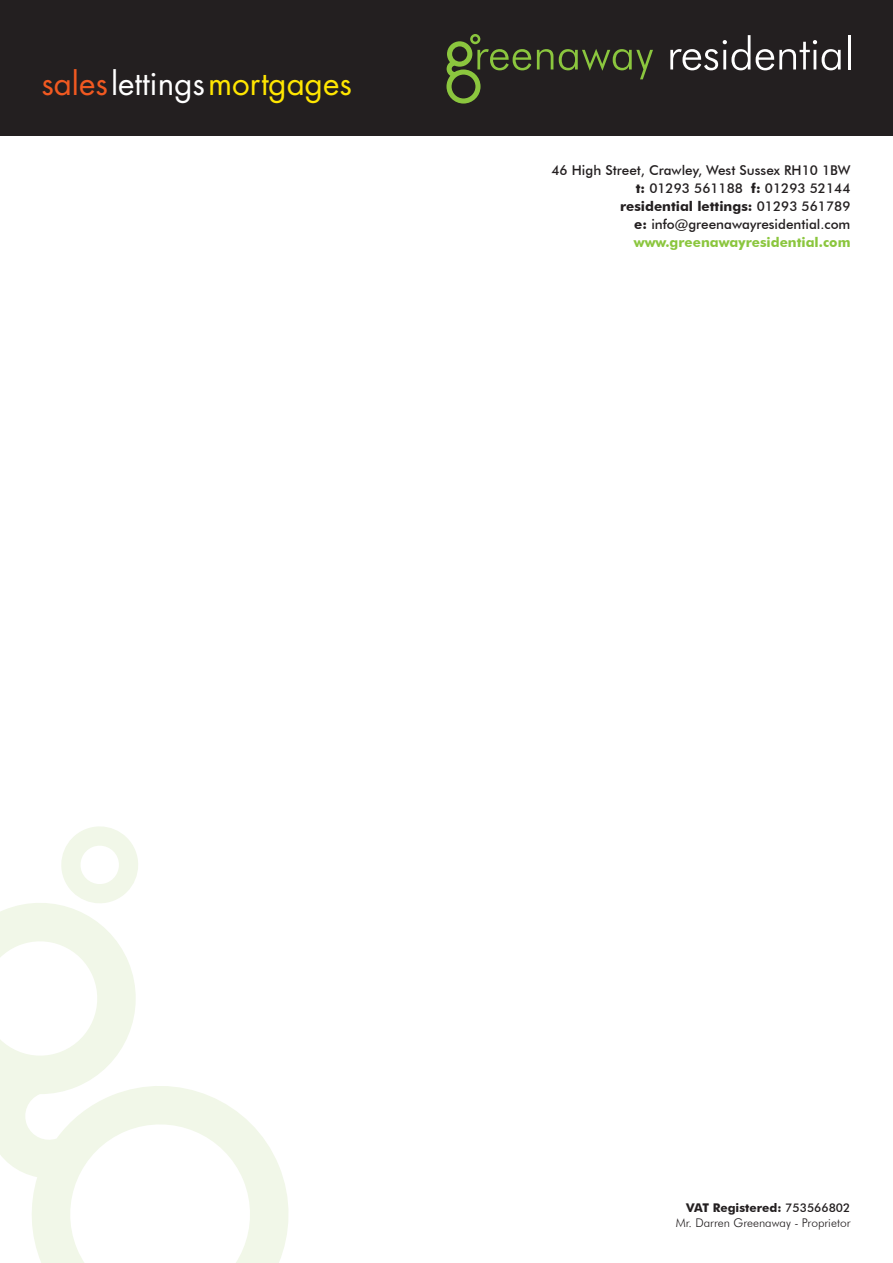
<style>
.page{position:relative;width:893px;height:1263px;background:#fff}
.page>*{position:absolute;margin:0;border:0;box-sizing:border-box;transform-origin:0 0}
.t1{font:31.35px "Futura";color:#ffe601}
.t2{font:500 13.5px/18px "Futura BT";color:#231f20;text-align:right}
.t3{font:700 13.5px "Futura BT";color:#231f20}
.t4{font:700 13.5px "Futura BT";color:#8bc63e}
.t5{font:300 12px/15px "Futura BT";color:#231f20;text-align:right}
.s1{color:#f15921}
.s2{color:#fff}
.s3{font-weight:700}
.s4{font-weight:500}
</style>
<div class="page">
<svg style="left:0;top:826px;width:289px;height:437px"></svg>
<div style="left:0;top:0;width:893px;height:136px;background:#231f20"></div>
<svg style="left:446px;top:34px;width:85px;height:70px"></svg>
<svg style="left:537px;top:49px;width:16px;height:20px"></svg>
<svg style="left:559px;top:49px;width:94px;height:30px"></svg>
<svg style="left:670px;top:35px;width:80px;height:35px"></svg>
<svg style="left:756px;top:40px;width:85px;height:30px"></svg>
<hr style="left:848px;top:35px;width:2px;height:34px;background:#fff">
<h1 class="t1" style="left:41px;top:62px;width:312px"><span class="s1">sales</span><span class="s2">lettings</span>mortgages</h1>
<p class="t2" style="left:551px;top:161px;width:300px">46 High Street, Crawley, West Sussex RH10 1BW <span class="s3">t:</span> 01293 561188 <span class="s3">f:</span> 01293 52144</p>
<p class="t3" style="left:620px;top:198px;width:232px">residential lettings: <span class="s4">01293 561789</span></p>
<p class="t2" style="left:634px;top:215px;width:218px"><span class="s3">e:</span> info@greenawayresidential.com</p>
<p class="t4" style="left:634px;top:234px;width:218px">www.greenawayresidential.com</p>
<p class="t5" style="left:676px;top:1200px;width:176px"><span class="s3">VAT Registered:</span> <span class="s4">753566802<br></span>Mr. Darren Greenaway - Proprietor</p>
</div>
